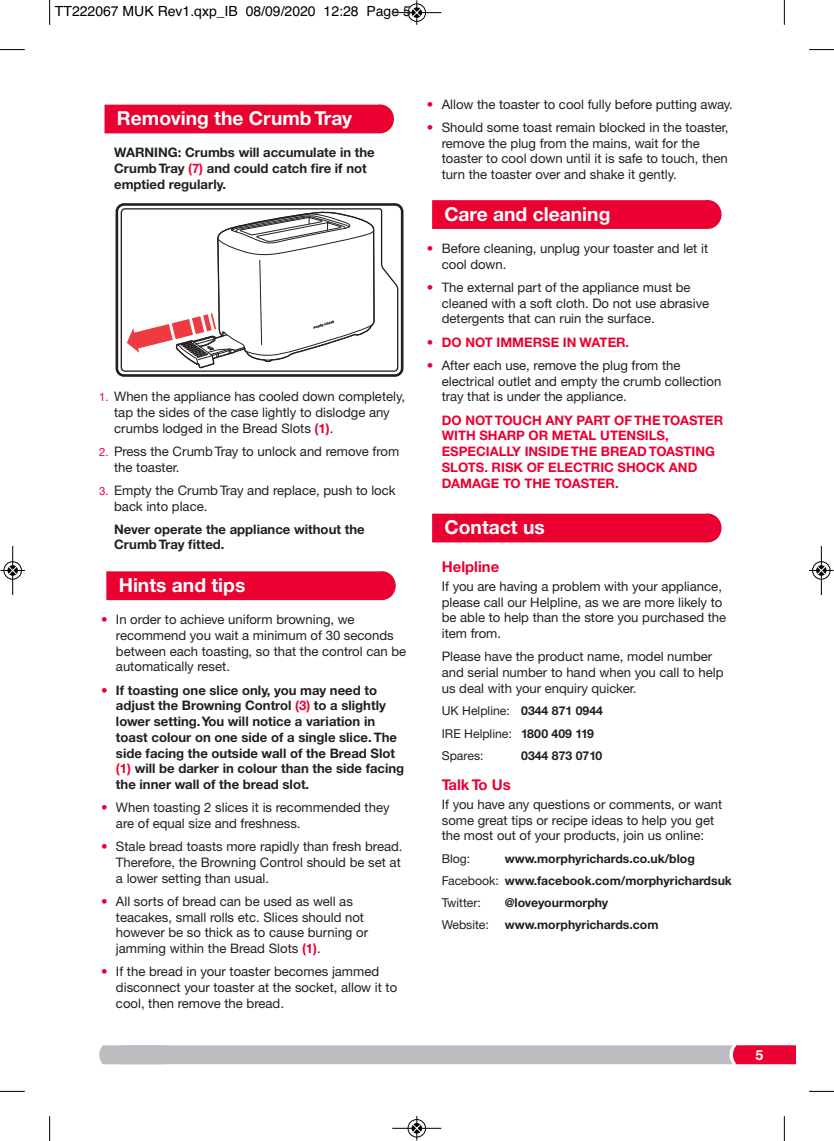
<style>
.page{position:relative;width:834px;height:1141px;background:#fff}
.page>*{position:absolute;margin:0;border:0;box-sizing:border-box;transform-origin:0 0}
.t1{font:700 19.25px "Helvetica Neue CE";color:#fff}
.t2{font:700 14.88px "Helvetica Neue CE";color:#ea0031}
.t3{font:14px "Helvetica";color:#000}
.t4{font:700 14px "Helvetica Neue CE";color:#fff}
.t5{font:13.12px/15.8px "Helvetica Neue CE";color:#231f20}
.t6{font:700 13.12px/15.8px "Helvetica Neue CE";color:#231f20}
.t7{font:700 13.12px/15.8px "Helvetica Neue CE";color:#ea0031}
.t8{font:700 12.25px/22.2px "Helvetica Neue CE";color:#231f20}
.t9{font:12.25px/22.4px "Helvetica Neue CE";color:#231f20}
.s1{color:#ea0031}
.s2{font-size:11.38px;color:#ea0031}
.s3{font-weight:700;color:#ea0031}
.s4{font-weight:400;color:#ea0031}
.s5{font-weight:700}
.s6{font-weight:400}
</style>
<div class="page">
<svg style="left:99px;top:1045px;width:696px;height:19px;background:#c1aeb5"></svg>
<div style="left:104px;top:104px;width:290px;height:29px;background:#ea0031"></div>
<div style="left:432px;top:513px;width:289px;height:29px;background:#ea0031"></div>
<svg style="left:432px;top:200px;width:289px;height:29px;background:#ea0434"></svg>
<div style="left:106px;top:571px;width:289px;height:29px;background:#ea0031"></div>
<svg style="left:115px;top:203px;width:288px;height:174px"></svg>
<svg style="left:120px;top:208px;width:279px;height:164px"></svg>
<svg style="left:125px;top:211px;width:250px;height:166px"></svg>
<svg style="left:49px;top:0;width:1px;height:25px"></svg>
<svg style="left:0;top:49px;width:25px;height:1px"></svg>
<svg style="left:783px;top:0;width:1px;height:25px"></svg>
<svg style="left:809px;top:49px;width:24px;height:1px"></svg>
<svg style="left:49px;top:1116px;width:1px;height:25px"></svg>
<svg style="left:0;top:1091px;width:25px;height:1px"></svg>
<svg style="left:783px;top:1116px;width:1px;height:25px"></svg>
<svg style="left:809px;top:1091px;width:24px;height:1px"></svg>
<div style="left:407px;top:3px;width:19px;height:19px;border:1px solid #fff;border-radius:50%"></div>
<hr style="left:392px;top:12px;width:49px;height:1px;background:#000">
<div style="left:408px;top:4px;width:17px;height:18px;border:1px solid #000;border-radius:50%"></div>
<svg style="left:412px;top:0;width:9px;height:25px"></svg>
<div style="left:407px;top:1119px;width:19px;height:19px;border:1px solid #fff;border-radius:50%"></div>
<hr style="left:392px;top:1128px;width:49px;height:1px;background:#000">
<div style="left:408px;top:1119px;width:17px;height:18px;border:1px solid #000;border-radius:50%"></div>
<svg style="left:412px;top:1116px;width:9px;height:25px"></svg>
<div style="left:3px;top:561px;width:19px;height:19px;border:1px solid #fff;border-radius:50%"></div>
<hr style="left:12px;top:546px;width:1px;height:49px;background:#000">
<div style="left:4px;top:561px;width:18px;height:18px;border:1px solid #000;border-radius:50%"></div>
<svg style="left:0;top:566px;width:25px;height:9px"></svg>
<div style="left:811px;top:561px;width:19px;height:19px;border:1px solid #fff;border-radius:50%"></div>
<hr style="left:820px;top:546px;width:1px;height:49px;background:#000">
<div style="left:812px;top:561px;width:18px;height:18px;border:1px solid #000;border-radius:50%"></div>
<svg style="left:809px;top:566px;width:24px;height:9px"></svg>
<p class="t3" style="left:55px;top:3px;width:357px">TT222067 MUK Rev1.qxp_IB 08/09/2020 12:28 Page 5</p>
<h1 class="t1" style="left:117px;top:112px;width:236px">Removing the Crumb Tray</h1>
<p class="t6" style="left:114px;top:146px;width:262px">WARNING: Crumbs will accumulate in the<br>Crumb Tray <span class="s1">(7)</span> and could catch fire if not emptied regularly.</p>
<p class="t5" style="left:114px;top:390px;width:292px;text-indent:-15px"><span class="s2">1.</span> When the appliance has cooled down completely, tap the sides of the case lightly to dislodge any crumbs lodged in the Bread Slots <span class="s3">(1)</span>.</p>
<p class="t5" style="left:114px;top:445px;width:286px;text-indent:-15px"><span class="s2">2.</span> Press the Crumb Tray to unlock and remove from the toaster.</p>
<p class="t5" style="left:114px;top:484px;width:283px;text-indent:-15px"><span class="s2">3.</span> Empty the Crumb Tray and replace, push to lock back into place.</p>
<p class="t6" style="left:114px;top:522px;width:252px">Never operate the appliance without the<br>Crumb Tray fitted.</p>
<h1 class="t1" style="left:119px;top:578px;width:128px">Hints and tips</h1>
<p class="t5" style="left:116px;top:613px;width:292px;text-indent:-15px"><span class="s1">•</span> In order to achieve uniform browning, we recommend you wait a minimum of 30 seconds between each toasting, so that the control can be automatically reset.</p>
<p class="t6" style="left:116px;top:683px;width:290px;text-indent:-15px"><span class="s4">•</span> If toasting one slice only, you may need to adjust the Browning Control <span class="s1">(3)</span> to a slightly lower setting.You will notice a variation in toast colour on one side of a single slice. The side facing the outside wall of the Bread Slot <span class="s1">(1)</span> will be darker in colour than the side facing the inner wall of the bread slot.</p>
<p class="t5" style="left:116px;top:801px;width:275px;text-indent:-15px"><span class="s1">•</span> When toasting 2 slices it is recommended they are of equal size and freshness.</p>
<p class="t5" style="left:116px;top:840px;width:288px;text-indent:-15px"><span class="s1">•</span> Stale bread toasts more rapidly than fresh bread.<br>Therefore, the Browning Control should be set at a lower setting than usual.</p>
<p class="t5" style="left:116px;top:895px;width:253px;text-indent:-15px"><span class="s1">•</span> All sorts of bread can be used as well as teacakes, small rolls etc. Slices should not however be so thick as to cause burning or jamming within the Bread Slots <span class="s3">(1)</span>.</p>
<p class="t5" style="left:116px;top:965px;width:283px;text-indent:-15px"><span class="s1">•</span> If the bread in your toaster becomes jammed disconnect your toaster at the socket, allow it to cool, then remove the bread.</p>
<p class="t5" style="left:427px;top:97px;width:307px"><span class="s1">•</span> Allow the toaster to cool fully before putting away.</p>
<p class="t5" style="left:441px;top:121px;width:288px;text-indent:-15px"><span class="s1">•</span> Should some toast remain blocked in the toaster, remove the plug from the mains, wait for the toaster to cool down until it is safe to touch, then turn the toaster over and shake it gently.</p>
<h1 class="t1" style="left:444px;top:207px;width:167px">Care and cleaning</h1>
<p class="t5" style="left:441px;top:242px;width:268px;text-indent:-15px"><span class="s3">•</span> Before cleaning, unplug your toaster and let it cool down.</p>
<p class="t5" style="left:441px;top:281px;width:269px;text-indent:-15px"><span class="s3">•</span> The external part of the appliance must be cleaned with a soft cloth. Do not use abrasive detergents that can ruin the surface.</p>
<p class="t7" style="left:427px;top:335px;width:204px">• DO NOT IMMERSE IN WATER.</p>
<p class="t5" style="left:441px;top:359px;width:281px;text-indent:-15px"><span class="s3">•</span> After each use, remove the plug from the electrical outlet and empty the crumb collection tray that is under the appliance.</p>
<p class="t7" style="left:441px;top:413px;width:283px">DO NOT TOUCH ANY PART OF THETOASTER<br>WITH SHARP OR METAL UTENSILS,<br>ESPECIALLY INSIDETHE BREAD TOASTING<br>SLOTS. RISK OF ELECTRIC SHOCK AND<br>DAMAGE TO THE TOASTER.</p>
<h1 class="t1" style="left:444px;top:521px;width:102px">Contact us</h1>
<p class="t2" style="left:441px;top:561px;width:59px">Helpline</p>
<p class="t5" style="left:441px;top:580px;width:286px">If you are having a problem with your appliance, please call our Helpline, as we are more likely to be able to help than the store you purchased the item from.</p>
<p class="t5" style="left:441px;top:650px;width:283px">Please have the product name, model number and serial number to hand when you call to help us deal with your enquiry quicker.</p>
<p class="t9" style="left:441px;top:701px;width:163px">UK Helpline: <span class="s5">0344 871 0944<br></span>IRE Helpline: <span class="s5">1800 409 119<br></span>Spares:</p>
<p class="t8" style="left:521px;top:746px;width:83px">0344 873 0710</p>
<p class="t2" style="left:441px;top:779px;width:71px">Talk To Us</p>
<p class="t5" style="left:441px;top:798px;width:282px">If you have any questions or comments, or want some great tips or recipe ideas to help you get the most out of your products, join us online:</p>
<p class="t9" style="left:441px;top:848px;width:30px">Blog:</p>
<p class="t8" style="left:441px;top:848px;width:292px;text-indent:63px">www.morphyrichards.co.uk/blog<br><span class="s6">Facebook:</span> www.facebook.com/morphyrichardsuk<br><span class="s6">Twitter:</span></p>
<p class="t8" style="left:504px;top:893px;width:105px">@loveyourmorphy</p>
<p class="t9" style="left:441px;top:915px;width:49px">Website:</p>
<p class="t8" style="left:504px;top:915px;width:155px">www.morphyrichards.com</p>
<p class="t4" style="left:755px;top:1049px;width:9px">5</p>
</div>
